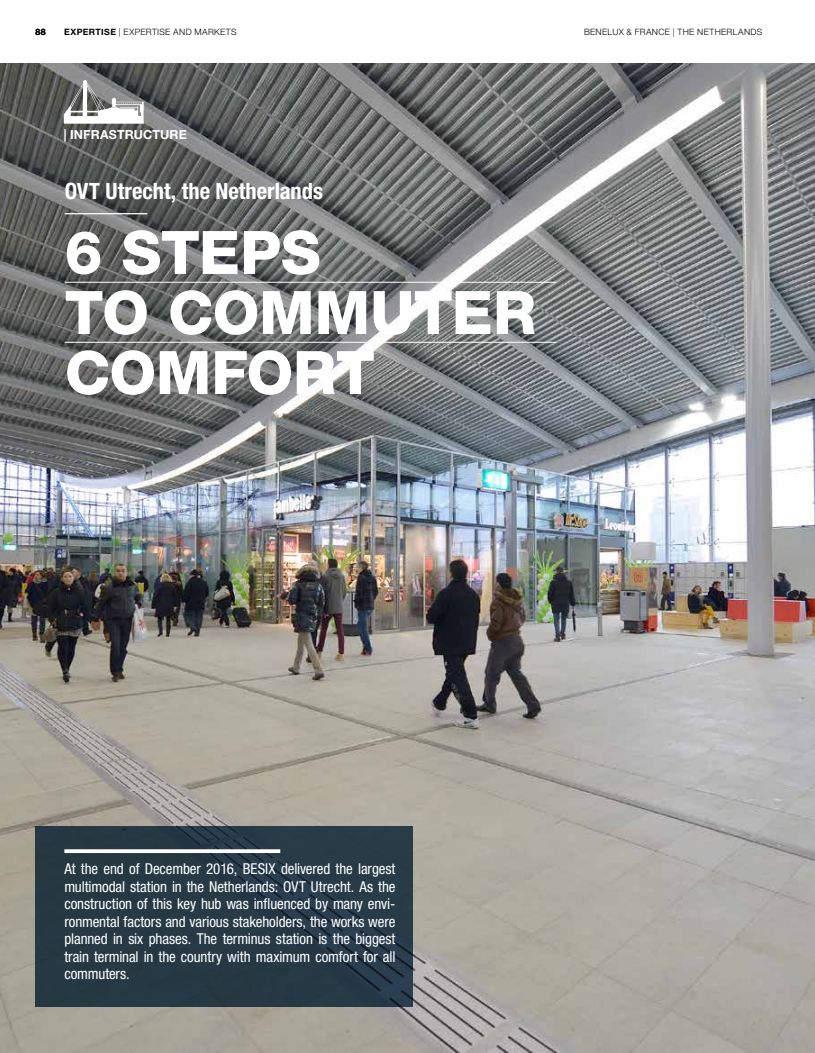
<style>
.page{position:relative;width:815px;height:1053px;background:#fff}
.page>*{position:absolute;margin:0;border:0;box-sizing:border-box;transform-origin:0 0}
.t1{font:800 60px/60px "Helvetica Neue LT Std";letter-spacing:-.005em;color:#fff}
.t2{font:700 condensed 22.5px "Helvetica Neue LT Std";color:#fff}
.t3{font:condensed 15px/17.5px "Helvetica Neue LT Std";letter-spacing:-.005em;color:#fff;text-align:justify}
.t4{font:700 12.5px "Helvetica Neue LT Std";letter-spacing:.01em;color:#fff}
.t5{font:300 8.75px "Helvetica Neue LT Std";letter-spacing:.04em;color:#000}
.t6{font:700 8.75px "Helvetica Neue LT Std";color:#000}
.s1{font-weight:700}
</style>
<div class="page">
<img style="left:0;top:64px;width:815px;height:988px">
<svg style="left:35px;top:826px;width:378px;height:180px;background:#263944"></svg>
<svg style="left:64px;top:80px;width:81px;height:44px"></svg>
<hr style="left:65px;top:213px;width:82px;height:1px;background:#fff">
<hr style="left:65px;top:282px;width:491px;height:1px;background:#fff">
<hr style="left:65px;top:342px;width:491px;height:1px;background:#fff">
<svg style="left:64px;top:849px;width:216px;height:4px"></svg>
<p class="t6" style="left:35px;top:26px;width:12px">88</p>
<p class="t5" style="left:64px;top:27px;width:174px"><span class="s1">EXPERTISE</span> | EXPERTISE AND MARKETS</p>
<p class="t5" style="left:584px;top:27px;width:180px">BENELUX &amp; FRANCE | THE NETHERLANDS</p>
<p class="t4" style="left:64px;top:127px;width:125px">| INFRASTRUCTURE</p>
<h2 class="t2" style="left:65px;top:177px;width:260px">OVT Utrecht, the Netherlands</h2>
<h1 class="t1" style="left:65px;top:222px;width:473px">6 STEPS<br>TO COMMUTER<br>COMFORT</h1>
<p class="t3" style="left:64px;top:860px;width:333px">At the end of December 2016, BESIX delivered the largest multimodal station in the Netherlands: OVT Utrecht. As the construction of this key hub was influenced by many envi&shy;ronmental factors and various stakeholders, the works were planned in six phases. The terminus station is the biggest train terminal in the country with maximum comfort for all commuters.</p>
</div>
